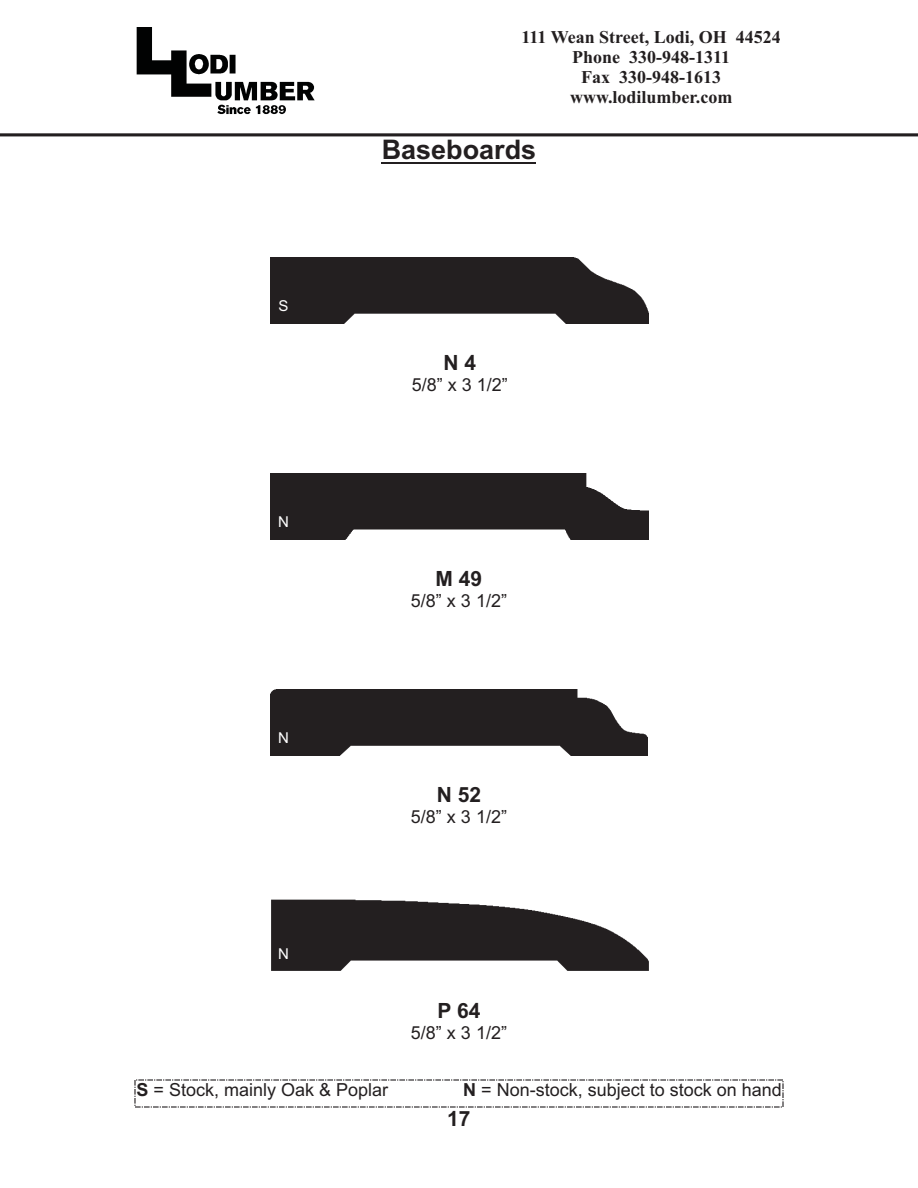
<style>
.page{position:relative;width:918px;height:1188px;background:#fff}
.page>*{position:absolute;margin:0;border:0;box-sizing:border-box;transform-origin:0 0}
.t1{font:700 27px "Arial";color:#231f20}
.t2{font:700 21px "Arial";color:#231f20}
.t3{font:18px "Arial";color:#231f20}
.t4{font:700 18px/20px "Times New Roman";color:#231f20;text-align:center}
.t5{font:15px "Arial";color:#fff}
.s1{font-weight:700}
</style>
<div class="page">
<img style="left:136px;top:27px;width:179px;height:88px">
<img style="left:0;top:133px;width:918px;height:4px">
<hr style="left:382px;top:162px;width:154px;height:1px;background:#231f20">
<svg style="left:134px;top:1079px;width:650px;height:29px"></svg>
<img style="left:270px;top:257px;width:378px;height:67px">
<img style="left:270px;top:473px;width:378px;height:67px">
<img style="left:270px;top:689px;width:377px;height:67px">
<img style="left:271px;top:899px;width:378px;height:72px">
<p class="t4" style="left:522px;top:29px;width:261px">111 Wean Street, Lodi, OH 44524<br>Phone 330-948-1311<br>Fax 330-948-1613 www.lodilumber.com</p>
<p class="t5" style="left:278px;top:300px;width:12px">S</p>
<p class="t5" style="left:278px;top:516px;width:12px">N</p>
<p class="t5" style="left:278px;top:732px;width:12px">N</p>
<p class="t5" style="left:278px;top:948px;width:12px">N</p>
<h1 class="t1" style="left:382px;top:140px;width:156px">Baseboards</h1>
<p class="t2" style="left:443px;top:355px;width:34px">N 4</p>
<p class="t3" style="left:412px;top:378px;width:98px">5/8” x 3 1/2”</p>
<p class="t2" style="left:436px;top:571px;width:48px">M 49</p>
<p class="t3" style="left:411px;top:594px;width:98px">5/8” x 3 1/2”</p>
<p class="t2" style="left:437px;top:787px;width:46px">N 52</p>
<p class="t3" style="left:411px;top:810px;width:98px">5/8” x 3 1/2”</p>
<p class="t2" style="left:438px;top:1003px;width:44px">P 64</p>
<p class="t3" style="left:411px;top:1026px;width:98px">5/8” x 3 1/2”</p>
<p class="t3" style="left:137px;top:1083px;width:253px"><span class="s1">S</span> = Stock, mainly Oak &amp; Poplar</p>
<p class="t3" style="left:463px;top:1083px;width:320px"><span class="s1">N</span> = Non-stock, subject to stock on hand</p>
<p class="t2" style="left:447px;top:1111px;width:25px">17</p>
</div>
